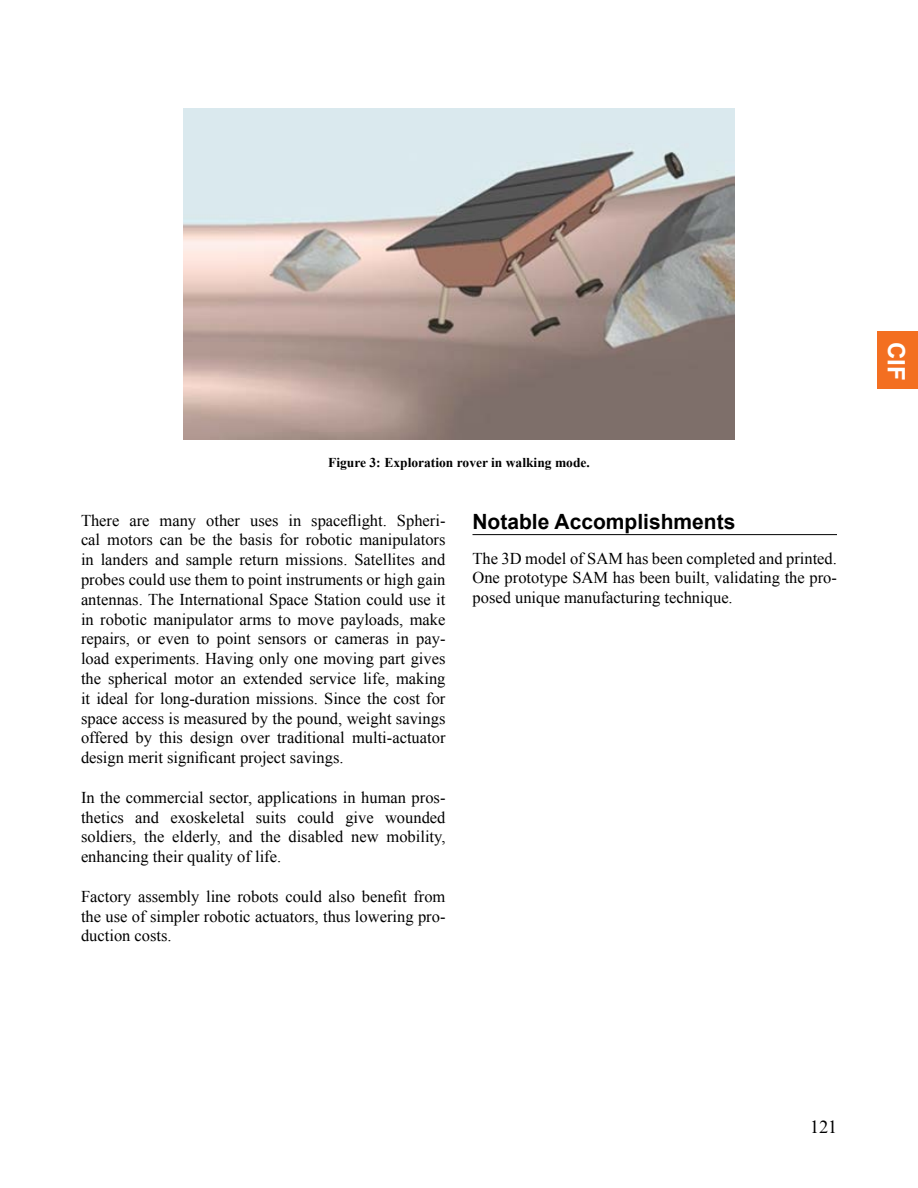
<style>
.page{position:relative;width:918px;height:1188px;background:#fff}
.page>*{position:absolute;margin:0;border:0;box-sizing:border-box;transform-origin:0 0}
.t1{font:700 24px "Arial";color:#fff}
.t2{font:700 21px "Arial";color:#000}
.t3{font:18px "Times New Roman MT Std";color:#000}
.t4{font:16.5px/19.8px "Times New Roman";color:#000;text-align:justify}
.t5{font:700 13.5px "Times New Roman";color:#000}
</style>
<div class="page">
<img style="left:184px;top:108px;width:550px;height:332px">
<hr style="left:472px;top:534px;width:365px;height:1px;background:#000">
<div style="left:878px;top:332px;width:40px;height:57px;background:#f36f21"></div>
<p class="t5" style="left:328px;top:453px;width:263px">Figure 3: Exploration rover in walking mode.</p>
<p class="t4" style="left:81px;top:510px;width:366px">There are many other uses in spaceflight. Spheri&shy;cal motors can be the basis for robotic manipulators in landers and sample return missions. Satellites and probes could use them to point instruments or high gain antennas. The International Space Station could use it in robotic manipulator arms to move payloads, make repairs, or even to point sensors or cameras in pay&shy;load experiments. Having only one moving part gives the spherical motor an extended service life, making it ideal for long-duration missions. Since the cost for space access is measured by the pound, weight savings offered by this design over traditional multi-actuator design merit significant project savings.</p>
<p class="t4" style="left:81px;top:787px;width:366px">In the commercial sector, applications in human pros&shy;thetics and exoskeletal suits could give wounded soldiers, the elderly, and the disabled new mobility, enhancing their quality of life.</p>
<p class="t4" style="left:81px;top:886px;width:366px">Factory assembly line robots could also benefit from the use of simpler robotic actuators, thus lowering pro&shy;duction costs.</p>
<p class="t2" style="left:472px;top:508px;width:264px">Notable Accomplishments</p>
<p class="t4" style="left:472px;top:548px;width:366px">The 3D model of SAM has been completed and printed.<br>One prototype SAM has been built, validating the pro&shy;posed unique manufacturing technique.</p>
<h1 class="t1" style="left:912px;top:342px;width:40px;rotate:90deg">CIF</h1>
<p class="t3" style="left:810px;top:1117px;width:28px">121</p>
</div>
